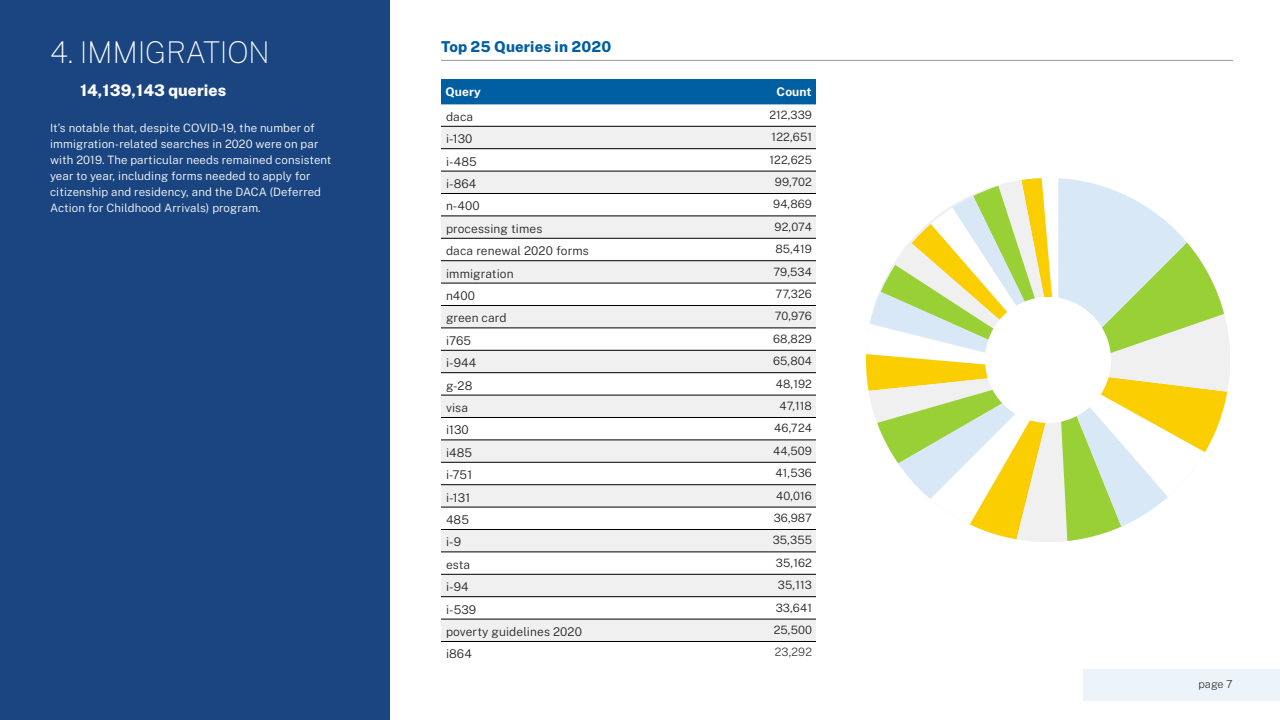
<style>
.page{position:relative;width:1280px;height:720px;background:#fff}
.page>*{position:absolute;margin:0;border:0;box-sizing:border-box;transform-origin:0 0}
.Heading_1{font:100 30px "Public Sans";letter-spacing:-.01em;color:#fff}
.Heading_2{font:800 16px "Public Sans";letter-spacing:.005em;color:#fff}
.Heading_3{font:800 15px "Public Sans";letter-spacing:.01em;color:#005ea2}
.Table_rows_Query{font:300 12px "Public Sans";letter-spacing:.01em;color:#262626}
.Table_Header{font:700 12px "Public Sans";letter-spacing:.01em;color:#fff}
.Body_Text{font:300 11.5px/16px "Public Sans";letter-spacing:.01em;color:#fff}
.Table_row_Count{font:300 11.5px "Public Sans";letter-spacing:.01em;color:#262626}
.Table_row_Count-2{font:200 11.5px "Public Sans";color:#262626}
.Page{font:200 11px "Public Sans";color:#262626}
</style>
<div class="page">
<div style="left:0;top:0;width:390px;height:720px;background:#1a4580"></div>
<svg style="left:866px;top:178px;width:364px;height:364px"></svg>
<div style="left:441px;top:79px;width:375px;height:25px;background:#005ea2"></div>
<svg style="left:441px;top:127px;width:375px;height:514px;fill:#f0f0f0"></svg>
<hr style="left:441px;top:126px;width:295px;height:1px;background:#000">
<hr style="left:736px;top:126px;width:80px;height:1px;background:#000">
<hr style="left:441px;top:149px;width:295px;height:1px;background:#000">
<hr style="left:736px;top:149px;width:80px;height:1px;background:#000">
<hr style="left:441px;top:171px;width:295px;height:1px;background:#000">
<hr style="left:736px;top:171px;width:80px;height:1px;background:#000">
<hr style="left:441px;top:193px;width:295px;height:1px;background:#000">
<hr style="left:736px;top:193px;width:80px;height:1px;background:#000">
<hr style="left:441px;top:216px;width:295px;height:1px;background:#000">
<hr style="left:736px;top:216px;width:80px;height:1px;background:#000">
<hr style="left:441px;top:238px;width:295px;height:1px;background:#000">
<hr style="left:736px;top:238px;width:80px;height:1px;background:#000">
<hr style="left:441px;top:261px;width:295px;height:1px;background:#000">
<hr style="left:736px;top:261px;width:80px;height:1px;background:#000">
<hr style="left:441px;top:283px;width:295px;height:1px;background:#000">
<hr style="left:736px;top:283px;width:80px;height:1px;background:#000">
<hr style="left:441px;top:305px;width:295px;height:1px;background:#000">
<hr style="left:736px;top:305px;width:80px;height:1px;background:#000">
<hr style="left:441px;top:328px;width:295px;height:1px;background:#000">
<hr style="left:736px;top:328px;width:80px;height:1px;background:#000">
<hr style="left:441px;top:350px;width:295px;height:1px;background:#000">
<hr style="left:736px;top:350px;width:80px;height:1px;background:#000">
<hr style="left:441px;top:373px;width:295px;height:1px;background:#000">
<hr style="left:736px;top:373px;width:80px;height:1px;background:#000">
<hr style="left:441px;top:395px;width:295px;height:1px;background:#000">
<hr style="left:736px;top:395px;width:80px;height:1px;background:#000">
<hr style="left:441px;top:417px;width:295px;height:1px;background:#000">
<hr style="left:736px;top:417px;width:80px;height:1px;background:#000">
<hr style="left:441px;top:440px;width:295px;height:1px;background:#000">
<hr style="left:736px;top:440px;width:80px;height:1px;background:#000">
<hr style="left:441px;top:462px;width:295px;height:1px;background:#000">
<hr style="left:736px;top:462px;width:80px;height:1px;background:#000">
<hr style="left:441px;top:485px;width:295px;height:1px;background:#000">
<hr style="left:736px;top:485px;width:80px;height:1px;background:#000">
<hr style="left:441px;top:507px;width:295px;height:1px;background:#000">
<hr style="left:736px;top:507px;width:80px;height:1px;background:#000">
<hr style="left:441px;top:529px;width:295px;height:1px;background:#000">
<hr style="left:736px;top:529px;width:80px;height:1px;background:#000">
<hr style="left:441px;top:552px;width:295px;height:1px;background:#000">
<hr style="left:736px;top:552px;width:80px;height:1px;background:#000">
<hr style="left:441px;top:574px;width:295px;height:1px;background:#000">
<hr style="left:736px;top:574px;width:80px;height:1px;background:#000">
<hr style="left:441px;top:597px;width:295px;height:1px;background:#000">
<hr style="left:736px;top:597px;width:80px;height:1px;background:#000">
<hr style="left:441px;top:619px;width:295px;height:1px;background:#000">
<hr style="left:736px;top:619px;width:80px;height:1px;background:#000">
<hr style="left:441px;top:641px;width:295px;height:1px;background:#000">
<hr style="left:736px;top:641px;width:80px;height:1px;background:#000">
<div style="left:1083px;top:669px;width:197px;height:32px;background:#ecf4fa"></div>
<hr style="left:441px;top:60px;width:792px;height:1px;background:#999">
<div style="left:985px;top:297px;width:126px;height:126px;background:#fff;border-radius:50%"></div>
<h1 class="Heading_1" style="left:50px;top:31px;width:222px">4. IMMIGRATION</h1>
<h2 class="Heading_2" style="left:80px;top:78px;width:148px">14,139,143 queries</h2>
<p class="Body_Text" style="left:50px;top:119px;width:283px">It’s notable that, despite COVID-19, the number of immigration-related searches in 2020 were on par with 2019. The particular needs remained consistent year to year, including forms needed to apply for citizenship and residency, and the DACA (Deferred Action for Childhood Arrivals) program.</p>
<h3 class="Heading_3" style="left:441px;top:36px;width:172px">Top 25 Queries in 2020</h3>
<h4 class="Table_Header" style="left:446px;top:83px;width:37px">Query</h4>
<h4 class="Table_Header" style="left:777px;top:83px;width:36px">Count</h4>
<p class="Table_rows_Query" style="left:446px;top:108px;width:29px">daca</p>
<p class="Table_row_Count" style="left:769px;top:106px;width:44px">212,339</p>
<p class="Table_rows_Query" style="left:446px;top:130px;width:28px">i-130</p>
<p class="Table_row_Count" style="left:772px;top:129px;width:42px">122,651</p>
<p class="Table_rows_Query" style="left:446px;top:153px;width:32px">i-485</p>
<p class="Table_row_Count" style="left:770px;top:151px;width:44px">122,625</p>
<p class="Table_rows_Query" style="left:446px;top:175px;width:32px">i-864</p>
<p class="Table_row_Count" style="left:775px;top:174px;width:39px">99,702</p>
<p class="Table_rows_Query" style="left:446px;top:197px;width:35px">n-400</p>
<p class="Table_row_Count" style="left:773px;top:196px;width:40px">94,869</p>
<p class="Table_rows_Query" style="left:446px;top:220px;width:98px">processing times</p>
<p class="Table_row_Count" style="left:775px;top:218px;width:39px">92,074</p>
<p class="Table_rows_Query" style="left:446px;top:242px;width:144px">daca renewal 2020 forms</p>
<p class="Table_row_Count" style="left:775px;top:241px;width:38px">85,419</p>
<p class="Table_rows_Query" style="left:446px;top:265px;width:69px">immigration</p>
<p class="Table_row_Count" style="left:774px;top:263px;width:40px">79,534</p>
<p class="Table_rows_Query" style="left:446px;top:287px;width:31px">n400</p>
<p class="Table_row_Count" style="left:775px;top:286px;width:38px">77,326</p>
<p class="Table_rows_Query" style="left:446px;top:309px;width:62px">green card</p>
<p class="Table_row_Count" style="left:775px;top:308px;width:39px">70,976</p>
<p class="Table_rows_Query" style="left:446px;top:332px;width:27px">i765</p>
<p class="Table_row_Count" style="left:773px;top:330px;width:40px">68,829</p>
<p class="Table_rows_Query" style="left:446px;top:354px;width:32px">i-944</p>
<p class="Table_row_Count" style="left:773px;top:353px;width:40px">65,804</p>
<p class="Table_rows_Query" style="left:446px;top:377px;width:28px">g-28</p>
<p class="Table_row_Count" style="left:776px;top:375px;width:38px">48,192</p>
<p class="Table_rows_Query" style="left:446px;top:399px;width:24px">visa</p>
<p class="Table_row_Count" style="left:780px;top:398px;width:34px">47,118</p>
<p class="Table_rows_Query" style="left:446px;top:421px;width:24px">i130</p>
<p class="Table_row_Count" style="left:774px;top:420px;width:39px">46,724</p>
<p class="Table_rows_Query" style="left:446px;top:444px;width:28px">i485</p>
<p class="Table_row_Count" style="left:773px;top:442px;width:40px">44,509</p>
<p class="Table_rows_Query" style="left:446px;top:466px;width:28px">i-751</p>
<p class="Table_row_Count" style="left:776px;top:465px;width:38px">41,536</p>
<p class="Table_rows_Query" style="left:446px;top:489px;width:26px">i-131</p>
<p class="Table_row_Count" style="left:776px;top:487px;width:37px">40,016</p>
<p class="Table_rows_Query" style="left:446px;top:511px;width:24px">485</p>
<p class="Table_row_Count" style="left:774px;top:510px;width:40px">36,987</p>
<p class="Table_rows_Query" style="left:446px;top:533px;width:17px">i-9</p>
<p class="Table_row_Count" style="left:773px;top:532px;width:41px">35,355</p>
<p class="Table_rows_Query" style="left:446px;top:556px;width:26px">esta</p>
<p class="Table_row_Count" style="left:776px;top:554px;width:38px">35,162</p>
<p class="Table_rows_Query" style="left:446px;top:578px;width:24px">i-94</p>
<p class="Table_row_Count" style="left:778px;top:577px;width:36px">35,113</p>
<p class="Table_rows_Query" style="left:446px;top:601px;width:32px">i-539</p>
<p class="Table_row_Count" style="left:776px;top:599px;width:38px">33,641</p>
<p class="Table_rows_Query" style="left:446px;top:623px;width:138px">poverty guidelines 2020</p>
<p class="Table_row_Count" style="left:774px;top:622px;width:40px">25,500</p>
<p class="Table_rows_Query" style="left:446px;top:645px;width:27px">i864</p>
<p class="Table_row_Count-2" style="left:775px;top:644px;width:39px">23,292</p>
<p class="Page" style="left:1198px;top:676px;width:36px">page 7</p>
</div>
